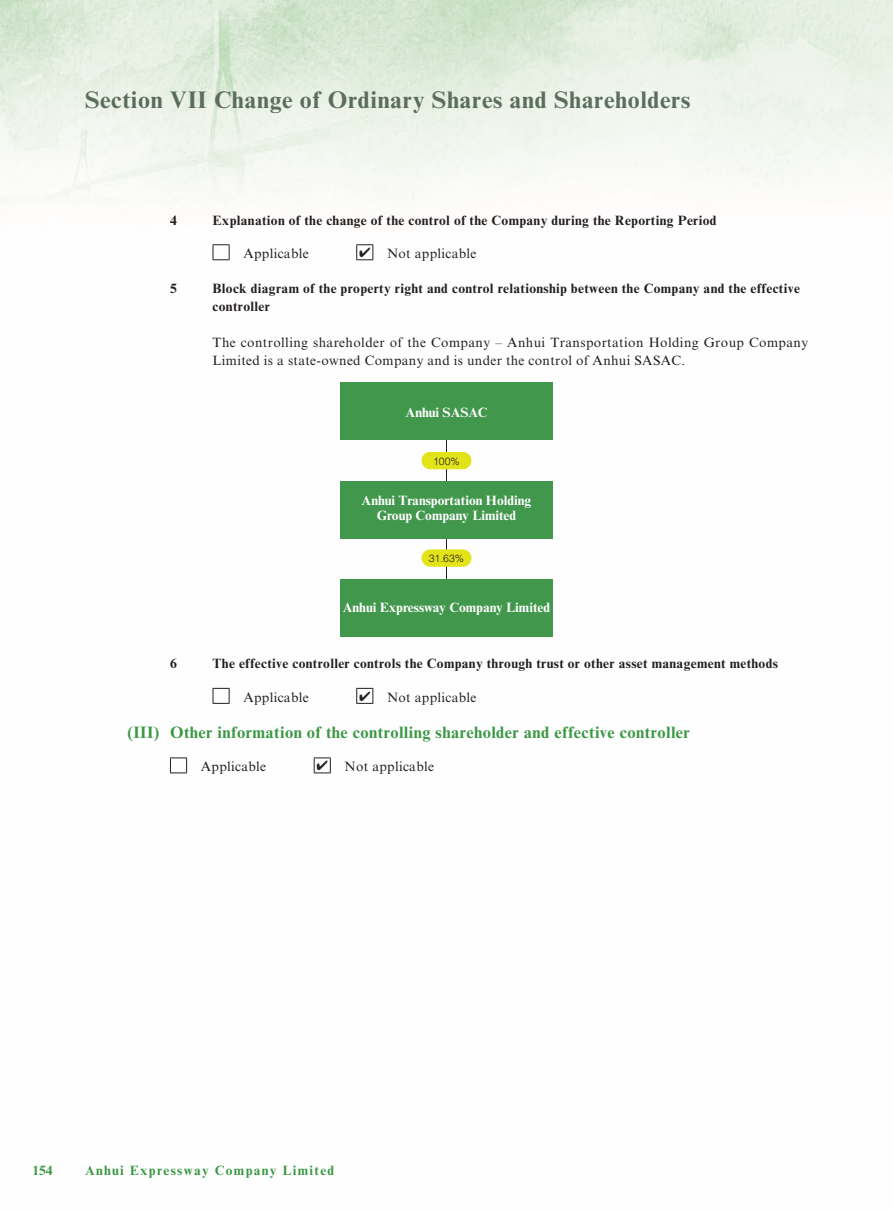
<style>
.page{position:relative;width:893px;height:1212px;background:#fff}
.page>*{position:absolute;margin:0;border:0;box-sizing:border-box;transform-origin:0 0}
.t1{font:700 24px "Times New Roman MT Std";letter-spacing:.025em;color:#5b6d5d}
.t2{font:700 16.5px "Times New Roman MT Std";letter-spacing:.025em;color:#3b9844}
.t3{font:700 13.5px/18px "Times New Roman MT Std";letter-spacing:.025em;color:#231f20}
.t4{font:13.5px/18px "Times New Roman MT Std";letter-spacing:.025em;color:#231f20}
.t5{font:700 13.5px/15px "Times New Roman MT Std";color:#fff;text-align:center}
.t6{font:700 13.5px "Times New Roman MT Std";letter-spacing:.095em;color:#3b9844}
.t7{font:300 10.5px "Helvetica LT Std";color:#231f20}
</style>
<div class="page">
<img style="left:0;top:0;width:893px;height:774px">
<svg style="left:213px;top:244px;width:17px;height:16px"></svg>
<svg style="left:356px;top:244px;width:17px;height:16px"></svg>
<hr style="left:446px;top:416px;width:1px;height:175px;background:#231f20">
<div style="left:340px;top:382px;width:213px;height:57px;background:#41974b"></div>
<div style="left:340px;top:481px;width:213px;height:57px;background:#41974b"></div>
<div style="left:340px;top:580px;width:213px;height:57px;background:#41974b"></div>
<div style="left:422px;top:452px;width:49px;height:17px;background:#e2e318;border-radius:9px"></div>
<div style="left:422px;top:549px;width:49px;height:18px;background:#e2e318;border-radius:9px"></div>
<svg style="left:213px;top:688px;width:17px;height:16px"></svg>
<svg style="left:356px;top:688px;width:17px;height:16px"></svg>
<svg style="left:170px;top:757px;width:17px;height:16px"></svg>
<svg style="left:314px;top:757px;width:17px;height:16px"></svg>
<h1 class="t1" style="left:85px;top:85px;width:607px">Section VII Change of Ordinary Shares and Shareholders</h1>
<p class="t3" style="left:170px;top:211px;width:8px">4</p>
<p class="t3" style="left:213px;top:211px;width:505px">Explanation of the change of the control of the Company during the Reporting Period</p>
<p class="t4" style="left:243px;top:244px;width:67px">Applicable</p>
<p class="t4" style="left:359px;top:244px;width:119px">✔ Not applicable</p>
<p class="t3" style="left:170px;top:279px;width:8px">5</p>
<p class="t3" style="left:213px;top:279px;width:589px">Block diagram of the property right and control relationship between the Company and the effective controller</p>
<p class="t4" style="left:213px;top:333px;width:597px">The controlling shareholder of the Company – Anhui Transportation Holding Group Company<br>Limited is a state-owned Company and is under the control of Anhui SASAC.</p>
<p class="t5" style="left:406px;top:404px;width:83px">Anhui SASAC</p>
<p class="t7" style="left:433px;top:455px;width:28px">100%</p>
<p class="t5" style="left:362px;top:493px;width:171px">Anhui Transportation Holding<br>Group Company Limited</p>
<p class="t7" style="left:429px;top:552px;width:37px">31.63%</p>
<p class="t5" style="left:343px;top:600px;width:209px">Anhui Expressway Company Limited</p>
<p class="t3" style="left:170px;top:654px;width:8px">6</p>
<p class="t3" style="left:213px;top:654px;width:567px">The effective controller controls the Company through trust or other asset management methods</p>
<p class="t4" style="left:243px;top:688px;width:67px">Applicable</p>
<p class="t4" style="left:359px;top:688px;width:119px">✔ Not applicable</p>
<p class="t2" style="left:128px;top:722px;width:564px">(III) Other information of the controlling shareholder and effective controller</p>
<p class="t4" style="left:201px;top:758px;width:67px">Applicable</p>
<p class="t4" style="left:317px;top:758px;width:119px">✔ Not applicable</p>
<p class="t6" style="left:32px;top:1162px;width:22px">154</p>
<p class="t6" style="left:85px;top:1162px;width:251px">Anhui Expressway Company Limited</p>
</div>
